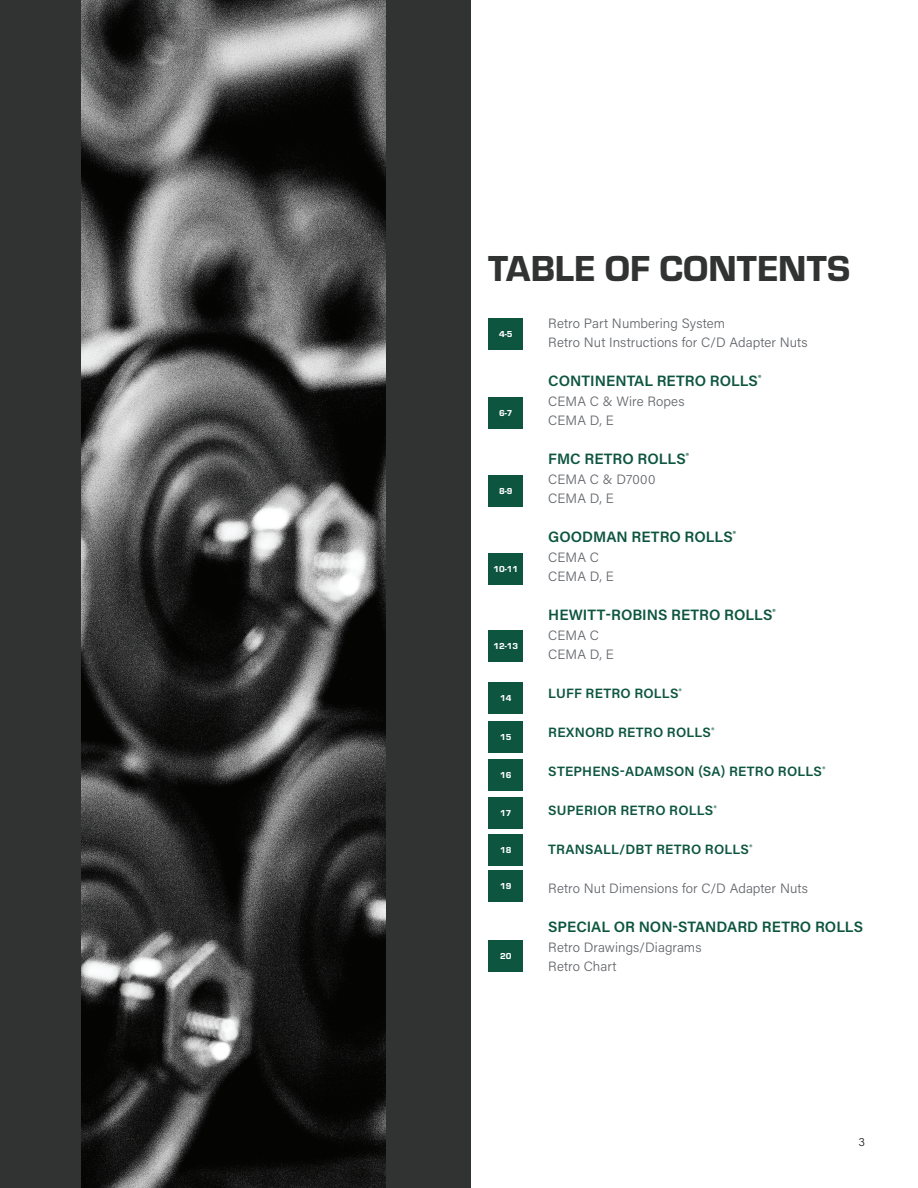
<style>
.page{position:relative;width:918px;height:1188px;background:#fff}
.page>*{position:absolute;margin:0;border:0;box-sizing:border-box;transform-origin:0 0}
.t1{font:37.5px "Eurostile Hea";color:#313232}
.t2{font:600 15px "Acumin Pro";color:#0d553f}
.t3{font:300 13.5px/19.5px "Acumin Pro";letter-spacing:.005em;color:#62656a}
.t4{font:600 13.5px "Acumin Pro";letter-spacing:.015em;color:#0d553f}
.t5{font:300 12px "Acumin Pro";color:#231f20}
.t6{font:9px "Eurostile Hea";color:#fff}
</style>
<div class="page">
<div style="left:0;top:0;width:471px;height:1188px;background:#313232"></div>
<img style="left:81px;top:0;width:305px;height:1188px">
<div style="left:489px;top:397px;width:34px;height:32px;background:#0d553f"></div>
<div style="left:489px;top:318px;width:34px;height:32px;background:#0d553f"></div>
<div style="left:489px;top:475px;width:34px;height:32px;background:#0d553f"></div>
<div style="left:489px;top:553px;width:34px;height:32px;background:#0d553f"></div>
<div style="left:489px;top:631px;width:34px;height:31px;background:#0d553f"></div>
<div style="left:489px;top:683px;width:34px;height:31px;background:#0d553f"></div>
<div style="left:489px;top:721px;width:34px;height:32px;background:#0d553f"></div>
<div style="left:489px;top:759px;width:34px;height:32px;background:#0d553f"></div>
<div style="left:489px;top:797px;width:34px;height:32px;background:#0d553f"></div>
<div style="left:489px;top:834px;width:34px;height:32px;background:#0d553f"></div>
<div style="left:489px;top:870px;width:34px;height:32px;background:#0d553f"></div>
<div style="left:489px;top:940px;width:34px;height:32px;background:#0d553f"></div>
<h1 class="t1" style="left:488px;top:242px;width:364px">TABLE OF CONTENTS</h1>
<p class="t6" style="left:499px;top:327px;width:15px">4-5</p>
<p class="t6" style="left:499px;top:407px;width:15px">6-7</p>
<p class="t6" style="left:499px;top:485px;width:15px">8-9</p>
<p class="t6" style="left:493px;top:563px;width:26px">10-11</p>
<p class="t6" style="left:493px;top:640px;width:26px">12-13</p>
<p class="t6" style="left:500px;top:692px;width:13px">14</p>
<p class="t6" style="left:500px;top:731px;width:13px">15</p>
<p class="t6" style="left:500px;top:769px;width:13px">16</p>
<p class="t6" style="left:500px;top:807px;width:13px">17</p>
<p class="t6" style="left:500px;top:844px;width:13px">18</p>
<p class="t6" style="left:500px;top:880px;width:13px">19</p>
<p class="t6" style="left:500px;top:949px;width:13px">20</p>
<p class="t3" style="left:548px;top:313px;width:261px">Retro Part Numbering System<br>Retro Nut Instructions for C/D Adapter Nuts</p>
<p class="t2" style="left:548px;top:371px;width:214px">CONTINENTAL RETRO ROLLS<sup>®</sup></p>
<p class="t3" style="left:548px;top:391px;width:138px">CEMA C &amp; Wire Ropes<br>CEMA D, E</p>
<p class="t2" style="left:548px;top:449px;width:142px">FMC RETRO ROLLS<sup>®</sup></p>
<p class="t3" style="left:548px;top:469px;width:109px">CEMA C &amp; D7000<br>CEMA D, E</p>
<p class="t2" style="left:548px;top:527px;width:189px">GOODMAN RETRO ROLLS<sup>®</sup></p>
<p class="t3" style="left:548px;top:547px;width:67px">CEMA C<br>CEMA D, E</p>
<p class="t2" style="left:548px;top:605px;width:229px">HEWITT-ROBINS RETRO ROLLS<sup>®</sup></p>
<p class="t3" style="left:548px;top:625px;width:67px">CEMA C<br>CEMA D, E</p>
<p class="t4" style="left:548px;top:684px;width:135px">LUFF RETRO ROLLS<sup>®</sup></p>
<p class="t4" style="left:548px;top:723px;width:167px">REXNORD RETRO ROLLS<sup>®</sup></p>
<p class="t4" style="left:548px;top:762px;width:278px">STEPHENS-ADAMSON (SA) RETRO ROLLS<sup>®</sup></p>
<p class="t4" style="left:548px;top:801px;width:170px">SUPERIOR RETRO ROLLS<sup>®</sup></p>
<p class="t4" style="left:548px;top:840px;width:205px">TRANSALL/DBT RETRO ROLLS<sup>®</sup></p>
<p class="t3" style="left:548px;top:878px;width:261px">Retro Nut Dimensions for C/D Adapter Nuts</p>
<p class="t2" style="left:548px;top:917px;width:316px">SPECIAL OR NON-STANDARD RETRO ROLLS</p>
<p class="t3" style="left:548px;top:937px;width:155px">Retro Drawings/Diagrams<br>Retro Chart</p>
<p class="t5" style="left:858px;top:1134px;width:8px">3</p>
</div>
